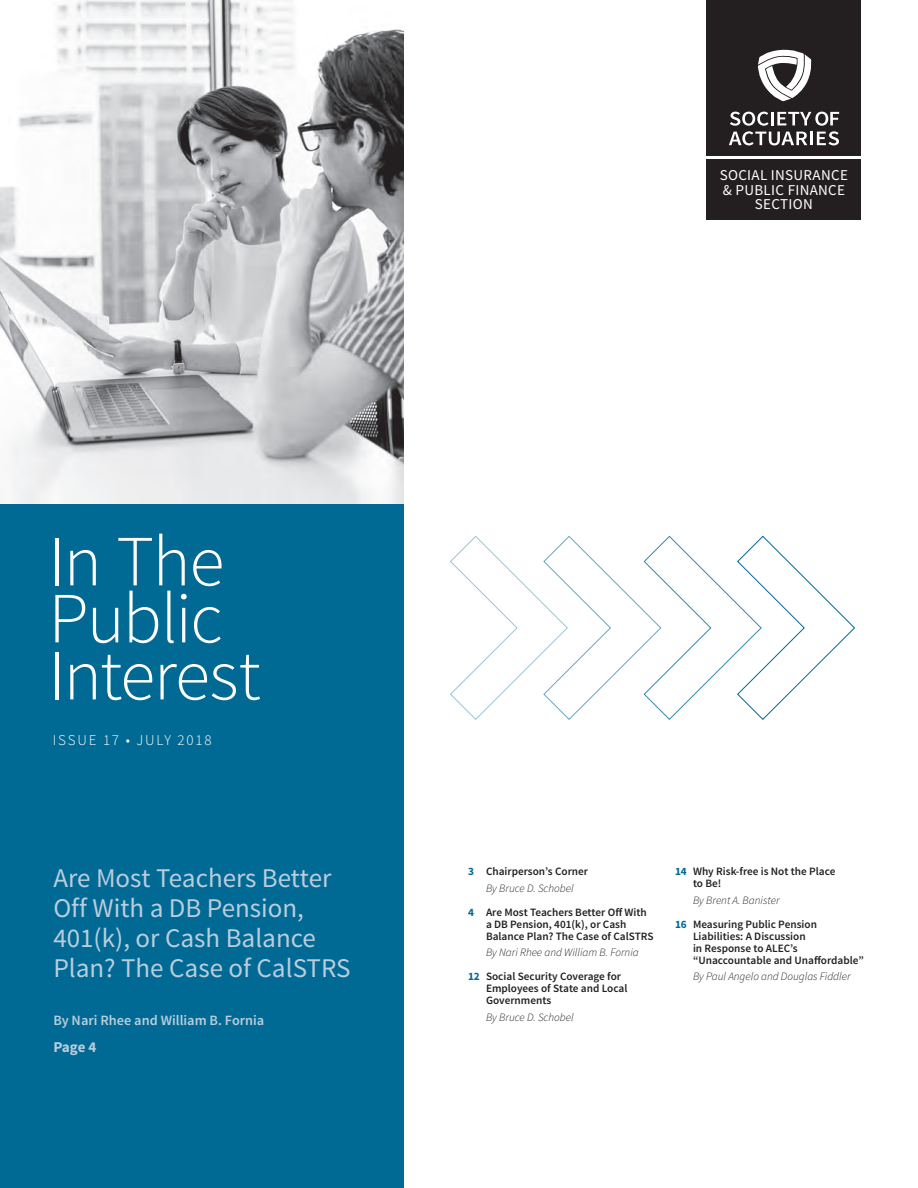
<style>
.page{position:relative;width:918px;height:1188px;background:#fff}
.page>*{position:absolute;margin:0;border:0;box-sizing:border-box;transform-origin:0 0}
.Cover_Title{font:300 72px/57px "Source Sans Pro";letter-spacing:-.025em;color:#fff}
.COVER_article_title{font:27px/30px "Source Sans Pro";color:#bbcddd}
.t1{font:15px/14.2px "Source Sans Pro";letter-spacing:.02em;color:#fff;text-align:center}
.Cover_Edition{font:300 15px "Source Sans Pro";letter-spacing:.12em;color:#fff}
.Cover_Article_Page_R{font:700 15px "Source Sans Pro";color:#bbcddd}
.COVER_article_byline{font:600 14.25px "Source Sans Pro";color:#bbcddd}
.t2{font:600 11.25px/12px "Source Sans Pro";color:#231f20}
.t3{font:italic 300 11.25px "Source Sans Pro";color:#231f20}
.s1{font-weight:700;color:#006a95}
</style>
<div class="page">
<div style="left:0;top:491px;width:403px;height:697px;background:#006a95"></div>
<img style="left:0;top:0;width:403px;height:503px">
<div style="left:706px;top:0;width:155px;height:220px;background:#231f20"></div>
<svg style="left:758px;top:49px;width:54px;height:52px"></svg>
<svg style="left:729px;top:112px;width:110px;height:33px"></svg>
<hr style="left:706px;top:156px;width:155px;height:3px;background:#fff">
<svg style="left:450px;top:535px;width:405px;height:185px"></svg>
<p class="t1" style="left:720px;top:169px;width:130px">SOCIAL INSURANCE &amp; PUBLIC FINANCE<br>SECTION</p>
<p class="Cover_Title" style="left:48px;top:533px;width:214px">In The<br>Public<br>Interest</p>
<p class="Cover_Edition" style="left:53px;top:731px;width:160px">ISSUE 17 • JULY 2018</p>
<p class="COVER_article_title" style="left:53px;top:864px;width:299px">Are Most Teachers Better<br>Off With a DB Pension,<br>401(k), or Cash Balance<br>Plan? The Case of CalSTRS</p>
<p class="COVER_article_byline" style="left:53px;top:1012px;width:212px">By Nari Rhee and William B. Fornia</p>
<p class="Cover_Article_Page_R" style="left:53px;top:1038px;width:45px">Page 4</p>
<p class="t2" style="left:468px;top:866px;width:122px"><span class="s1">3</span> Chairperson’s Corner</p>
<p class="t3" style="left:486px;top:881px;width:89px">By Bruce D. Schobel</p>
<p class="t2" style="left:486px;top:907px;width:169px;text-indent:-18px"><span class="s1">4</span> Are Most Teachers Better Off With a DB Pension, 401(k), or Cash<br>Balance Plan? The Case of CalSTRS</p>
<p class="t3" style="left:486px;top:946px;width:154px">By Nari Rhee and William B. Fornia</p>
<p class="t2" style="left:486px;top:971px;width:143px;text-indent:-18px"><span class="s1">12</span> Social Security Coverage for<br>Employees of State and Local<br>Governments</p>
<p class="t3" style="left:486px;top:1010px;width:89px">By Bruce D. Schobel</p>
<p class="t2" style="left:693px;top:866px;width:144px;text-indent:-18px"><span class="s1">14</span> Why Risk-free is Not the Place to Be!</p>
<p class="t3" style="left:693px;top:893px;width:88px">By Brent A. Banister</p>
<p class="t2" style="left:693px;top:919px;width:172px;text-indent:-18px"><span class="s1">16</span> Measuring Public Pension<br>Liabilities: A Discussion<br>in Response to ALEC’s “Unaccountable and Unaffordable”</p>
<p class="t3" style="left:693px;top:970px;width:159px">By Paul Angelo and Douglas Fiddler</p>
</div>
